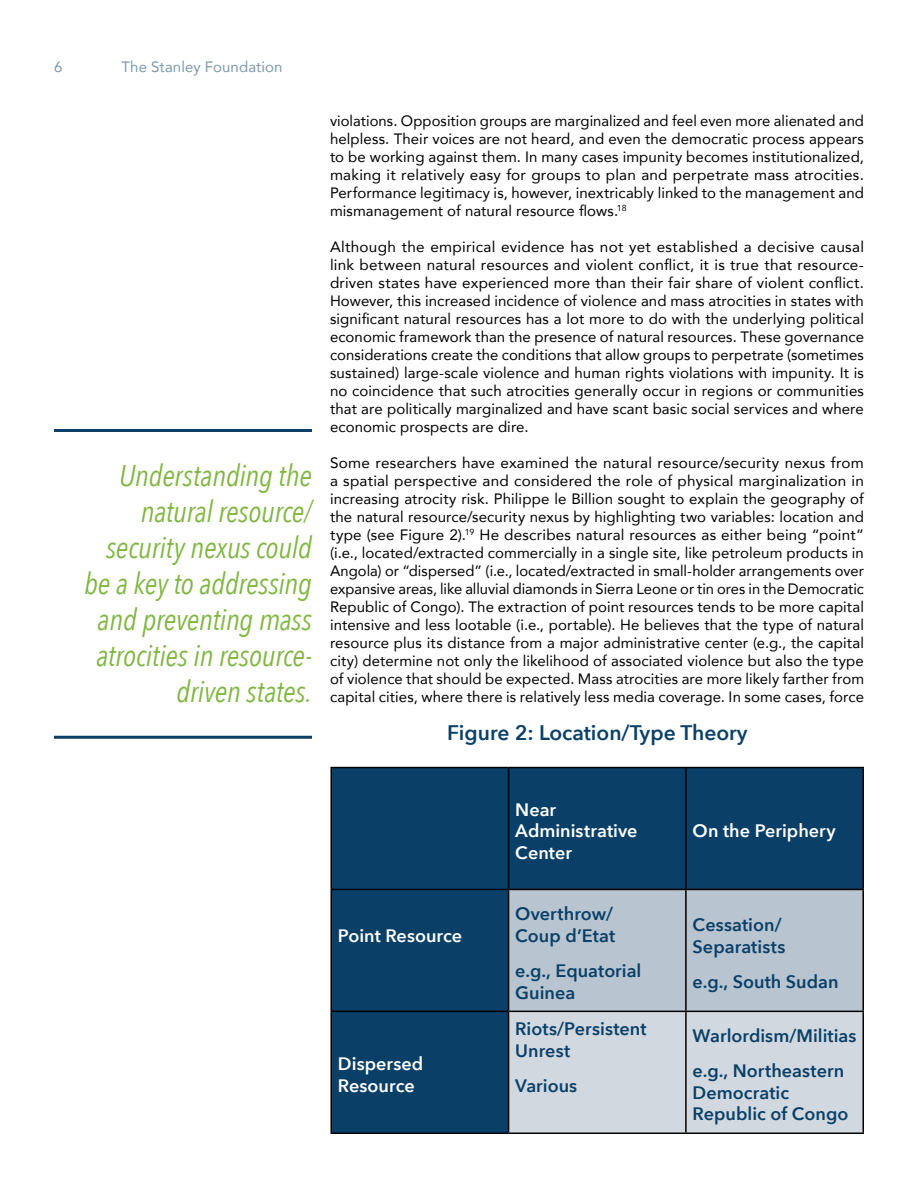
<style>
.page{position:relative;width:918px;height:1188px;background:#fff}
.page>*{position:absolute;margin:0;border:0;box-sizing:border-box;transform-origin:0 0}
.t1{font:italic 30px/36px "Avenir Next Condensed";letter-spacing:-.01em;color:#80b641;text-align:right}
.t2{font:600 21px "Avenir Next";color:#0a4068}
.t3{font:600 18px/21.6px "Avenir Next";color:#0a4068}
.t4{font:600 18px/21.6px "Avenir Next";color:#fff}
.t5{font:15px/18px "Avenir";letter-spacing:.005em;color:#000;text-align:justify}
.t6{font:15px "Avenir";letter-spacing:.005em;color:#7c98ad}
</style>
<div class="page">
<hr style="left:54px;top:429px;width:258px;height:3px;background:#0a4068">
<hr style="left:54px;top:736px;width:258px;height:3px;background:#0a4068">
<div style="left:332px;top:768px;width:530px;height:364px;background:#0a4068"></div>
<svg style="left:509px;top:890px;width:353px;height:242px;background:#c3ccd6"></svg>
<hr style="left:330px;top:767px;width:179px;height:1px;background:#000">
<hr style="left:330px;top:768px;width:2px;height:121px;background:#000">
<hr style="left:509px;top:767px;width:177px;height:1px;background:#000">
<hr style="left:508px;top:768px;width:1px;height:121px;background:#000">
<hr style="left:686px;top:767px;width:178px;height:1px;background:#000">
<hr style="left:685px;top:768px;width:2px;height:121px;background:#000">
<hr style="left:862px;top:768px;width:2px;height:121px;background:#000">
<hr style="left:330px;top:889px;width:179px;height:1px;background:#000">
<hr style="left:330px;top:890px;width:2px;height:121px;background:#000">
<hr style="left:330px;top:1011px;width:179px;height:1px;background:#000">
<hr style="left:330px;top:1012px;width:2px;height:120px;background:#000">
<hr style="left:330px;top:1132px;width:179px;height:2px;background:#000">
<hr style="left:509px;top:889px;width:177px;height:1px;background:#000">
<hr style="left:508px;top:890px;width:1px;height:121px;background:#000">
<hr style="left:686px;top:889px;width:178px;height:1px;background:#000">
<hr style="left:685px;top:890px;width:2px;height:121px;background:#000">
<hr style="left:862px;top:890px;width:2px;height:121px;background:#000">
<hr style="left:509px;top:1011px;width:177px;height:1px;background:#000">
<hr style="left:508px;top:1012px;width:1px;height:120px;background:#000">
<hr style="left:509px;top:1132px;width:177px;height:2px;background:#000">
<hr style="left:686px;top:1011px;width:178px;height:1px;background:#000">
<hr style="left:685px;top:1012px;width:2px;height:120px;background:#000">
<hr style="left:862px;top:1012px;width:2px;height:120px;background:#000">
<hr style="left:686px;top:1132px;width:178px;height:2px;background:#000">
<p class="t6" style="left:54px;top:55px;width:10px">6</p>
<p class="t6" style="left:122px;top:55px;width:163px">The Stanley Foundation</p>
<h1 class="t1" style="left:84px;top:457px;width:229px">Understanding the natural resource/ security nexus could be a key to addressing and preventing mass atrocities in resource&shy;driven states.</h1>
<p class="t5" style="left:330px;top:111px;width:536px">violations. Opposition groups are marginalized and feel even more alienated and helpless. Their voices are not heard, and even the democratic process appears to be working against them. In many cases impunity becomes institutionalized, making it relatively easy for groups to plan and perpetrate mass atrocities.<br>Performance legitimacy is, however, inextricably linked to the management and mismanagement of natural resource flows.<sup>18</sup></p>
<p class="t5" style="left:330px;top:237px;width:536px">Although the empirical evidence has not yet established a decisive causal link between natural resources and violent conflict, it is true that resource&shy;driven states have experienced more than their fair share of violent conflict.<br>However, this increased incidence of violence and mass atrocities in states with significant natural resources has a lot more to do with the underlying political economic framework than the presence of natural resources. These governance considerations create the conditions that allow groups to perpetrate (sometimes sustained) large-scale violence and human rights violations with impunity. It is no coincidence that such atrocities generally occur in regions or communities that are politically marginalized and have scant basic social services and where economic prospects are dire.</p>
<p class="t5" style="left:330px;top:453px;width:536px">Some researchers have examined the natural resource/security nexus from a spatial perspective and considered the role of physical marginalization in increasing atrocity risk. Philippe le Billion sought to explain the geography of the natural resource/security nexus by highlighting two variables: location and type (see Figure 2).<sup>19</sup> He describes natural resources as either being “point” (i.e., located/extracted commercially in a single site, like petroleum products in Angola) or “dispersed” (i.e., located/extracted in small-holder arrangements over expansive areas, like alluvial diamonds in Sierra Leone or tin ores in the Democratic Republic of Congo). The extraction of point resources tends to be more capital intensive and less lootable (i.e., portable). He believes that the type of natural resource plus its distance from a major administrative center (e.g., the capital city) determine not only the likelihood of associated violence but also the type of violence that should be expected. Mass atrocities are more likely farther from capital cities, where there is relatively less media coverage. In some cases, force</p>
<h2 class="t2" style="left:447px;top:715px;width:302px">Figure 2: Location/Type Theory</h2>
<p class="t4" style="left:338px;top:924px;width:126px">Point Resource</p>
<p class="t4" style="left:338px;top:1053px;width:87px">Dispersed<br>Resource</p>
<p class="t4" style="left:515px;top:798px;width:124px">Near<br>Administrative<br>Center</p>
<p class="t3" style="left:515px;top:903px;width:102px">Overthrow/<br>Coup d’Etat</p>
<p class="t3" style="left:515px;top:959px;width:128px">e.g., Equatorial<br>Guinea</p>
<p class="t3" style="left:515px;top:1018px;width:133px">Riots/Persistent<br>Unrest</p>
<p class="t3" style="left:515px;top:1075px;width:64px">Various</p>
<p class="t4" style="left:693px;top:820px;width:145px">On the Periphery</p>
<p class="t3" style="left:693px;top:914px;width:94px">Cessation/<br>Separatists</p>
<p class="t3" style="left:693px;top:970px;width:148px">e.g., South Sudan</p>
<p class="t3" style="left:693px;top:1018px;width:165px;line-height:35.1px">Warlordism/Militias e.g., Northeastern</p>
<p class="t3" style="left:693px;top:1081px;width:157px">Democratic<br>Republic of Congo</p>
</div>
